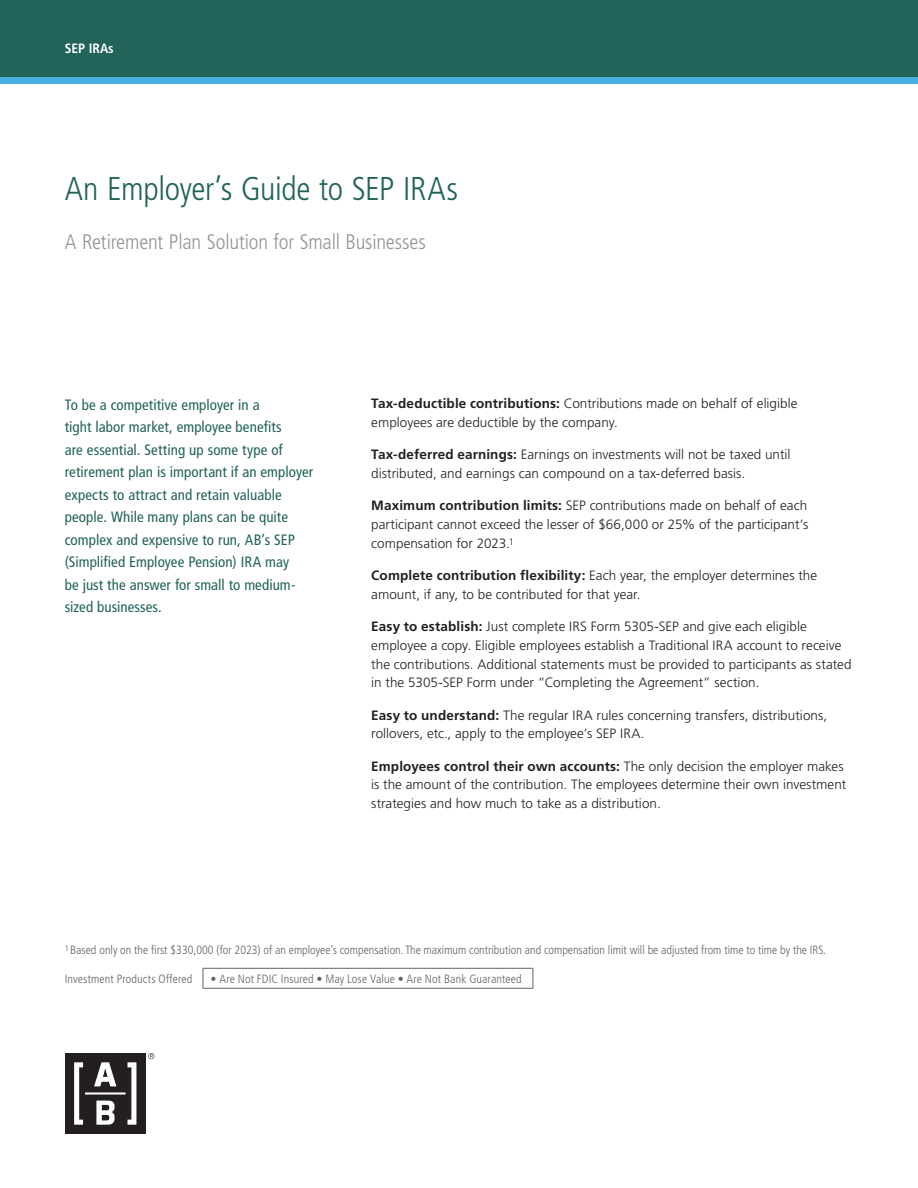
<style>
.page{position:relative;width:918px;height:1188px;background:#fff}
.page>*{position:absolute;margin:0;border:0;box-sizing:border-box;transform-origin:0 0}
.t1{font:300 condensed 33px "Frutiger LT Std";letter-spacing:-.01em;color:#22635a}
.t2{font:300 condensed 21px "Frutiger LT Std";letter-spacing:-.01em;color:#939598}
.t3{font:condensed 15px/22.5px "Frutiger LT Std";letter-spacing:.005em;color:#22635a}
.t4{font:300 13.5px/18.8px "Frutiger LT Std";letter-spacing:.005em;color:#231f20}
.t5{font:700 condensed 13.5px "Frutiger LT Std";color:#fff}
.t6{font:300 condensed 12px "Frutiger LT Std";color:#636366}
.s1{font-weight:700}
</style>
<div class="page">
<div style="left:0;top:0;width:918px;height:78px;background:#22635a"></div>
<div style="left:0;top:77px;width:918px;height:7px;background:#49afe3"></div>
<hr style="left:203px;top:968px;width:330px;height:1px;background:#636366">
<svg style="left:203px;top:969px;width:1px;height:19px"></svg>
<svg style="left:533px;top:969px;width:1px;height:19px"></svg>
<hr style="left:203px;top:988px;width:330px;height:1px;background:#636366">
<div style="left:65px;top:1053px;width:81px;height:81px;background:#231f20"></div>
<svg style="left:74px;top:1062px;width:62px;height:63px"></svg>
<svg style="left:148px;top:1053px;width:6px;height:6px"></svg>
<p class="t5" style="left:65px;top:40px;width:51px">SEP IRAs</p>
<h1 class="t1" style="left:65px;top:170px;width:395px">An Employer’s Guide to SEP IRAs</h1>
<h2 class="t2" style="left:65px;top:230px;width:362px">A Retirement Plan Solution for Small Businesses</h2>
<p class="t3" style="left:65px;top:393px;width:250px">To be a competitive employer in a<br>tight labor market, employee benefits<br>are essential. Setting up some type of retirement plan is important if an employer expects to attract and retain valuable people. While many plans can be quite complex and expensive to run, AB’s SEP (Simplified Employee Pension) IRA may<br>be just the answer for small to medium&shy;sized businesses.</p>
<p class="t4" style="left:371px;top:395px;width:428px"><span class="s1">Tax-deductible contributions:</span> Contributions made on behalf of eligible employees are deductible by the company.</p>
<p class="t4" style="left:371px;top:446px;width:421px"><span class="s1">Tax-deferred earnings:</span> Earnings on investments will not be taxed until distributed, and earnings can compound on a tax-deferred basis.</p>
<p class="t4" style="left:371px;top:497px;width:439px;text-align:justify"><span class="s1">Maximum contribution limits:</span> SEP contributions made on behalf of each participant cannot exceed the lesser of $66,000 or 25% of the participant’s compensation for 2023.<sup>1</sup></p>
<p class="t4" style="left:371px;top:566px;width:448px"><span class="s1">Complete contribution flexibility:</span> Each year, the employer determines the amount, if any, to be contributed for that year.</p>
<p class="t4" style="left:371px;top:617px;width:482px"><span class="s1">Easy to establish:</span> Just complete IRS Form 5305-SEP and give each eligible employee a copy. Eligible employees establish a Traditional IRA account to receive the contributions. Additional statements must be provided to participants as stated in the 5305-SEP Form under “Completing the Agreement” section.</p>
<p class="t4" style="left:371px;top:706px;width:457px"><span class="s1">Easy to understand:</span> The regular IRA rules concerning transfers, distributions, rollovers, etc., apply to the employee’s SEP IRA.</p>
<p class="t4" style="left:371px;top:757px;width:477px"><span class="s1">Employees control their own accounts:</span> The only decision the employer makes is the amount of the contribution. The employees determine their own investment strategies and how much to take as a distribution.</p>
<p class="t6" style="left:65px;top:943px;width:763px"><sup>1</sup> Based only on the first $330,000 (for 2023) of an employee’s compensation. The maximum contribution and compensation limit will be adjusted from time to time by the IRS.</p>
<p class="t6" style="left:65px;top:972px;width:129px">Investment Products Offered</p>
<p class="t6" style="left:211px;top:972px;width:313px">• Are Not FDIC Insured • May Lose Value • Are Not Bank Guaranteed</p>
</div>
